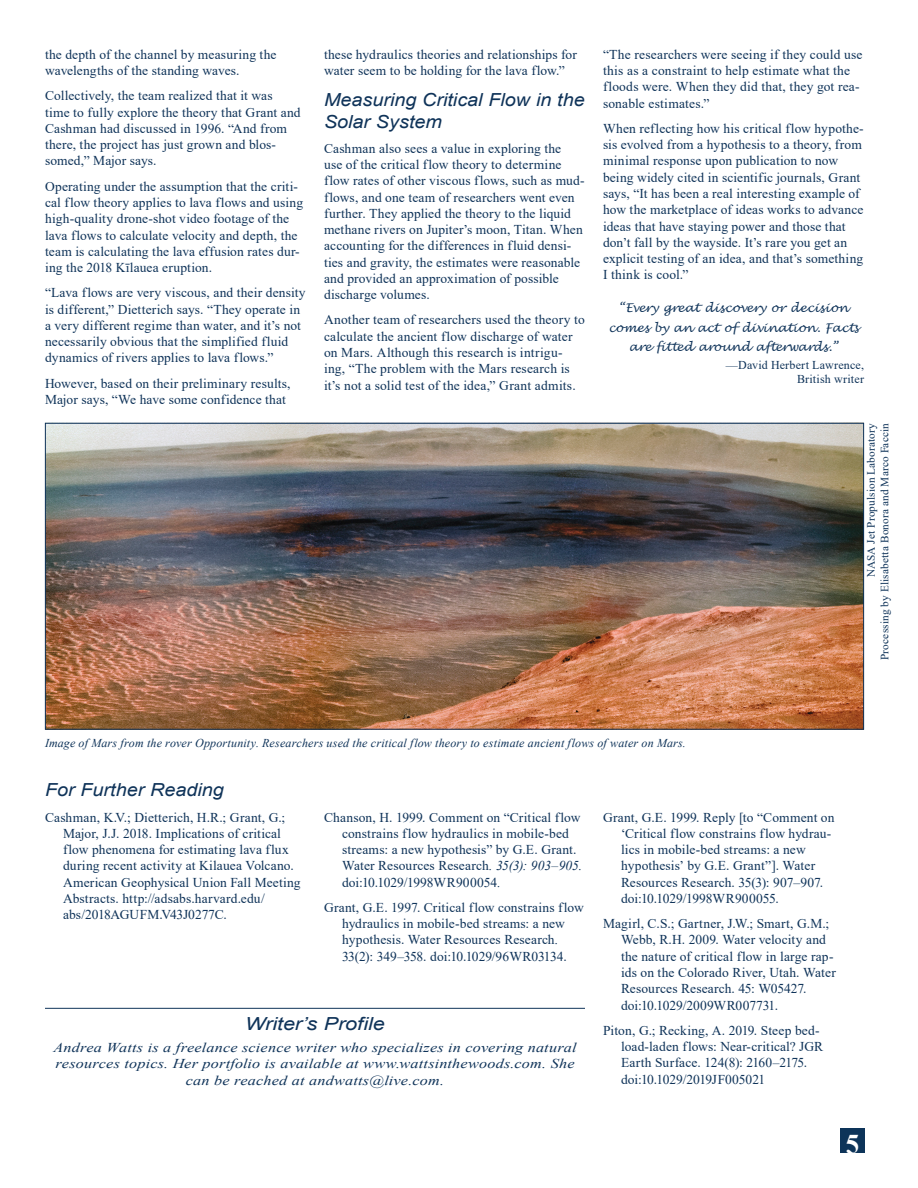
<style>
.page{position:relative;width:918px;height:1188px;background:#fff}
.page>*{position:absolute;margin:0;border:0;box-sizing:border-box;transform-origin:0 0}
.t1{font:700 27px "Times New Roman";color:#fff}
.Hed_1{font:italic 18px/21.8px "Arial";color:#0f3359;scale:1.1 1}
.Hed1_not_in_TOC{font:italic 18px "Arial";color:#0f3359;scale:1.1 1}
.writer_title{font:italic 18px "Arial";letter-spacing:-.005em;color:#0f3359;scale:1.2 1}
.body{font:13.5px/16.2px "Times New Roman";letter-spacing:.01em;color:#0f3359}
.references{font:13.5px/16.2px "Times New Roman";letter-spacing:.005em;color:#0f3359}
.Writer_Body{font:italic 13.5px/16.2px "Times New Roman";letter-spacing:.01em;color:#0f3359;text-align:center;scale:1.2 1}
.t2{font:italic 12px "Times New Roman";letter-spacing:.015em;color:#0f3359}
.quotation{font:italic 12px/19.5px "Lucida Handwriting";letter-spacing:.01em;color:#0f3359;text-align:center}
.quote_credit{font:12px/14.4px "Times New Roman";letter-spacing:.015em;color:#0f3359;text-align:right}
.t3{font:11.25px/13.5px "Times New Roman";letter-spacing:.015em;color:#0f3359;text-align:right}
.s1{font-style:italic}
</style>
<div class="page">
<div style="left:840px;top:1129px;width:25px;height:24px;background:#0d3459"></div>
<hr style="left:45px;top:1008px;width:540px;height:1px;background:#0f3359">
<img style="left:47px;top:425px;width:815px;height:303px">
<p class="body" style="left:45px;top:46px;width:233px">the depth of the channel by measuring the wavelengths of the standing waves.</p>
<p class="body" style="left:45px;top:87px;width:257px">Collectively, the team realized that it was time to fully explore the theory that Grant and Cashman had discussed in 1996. “And from there, the project has just grown and blos&shy;somed,” Major says.</p>
<p class="body" style="left:45px;top:178px;width:260px">Operating under the assumption that the criti&shy;cal flow theory applies to lava flows and using high-quality drone-shot video footage of the lava flows to calculate velocity and depth, the team is calculating the lava effusion rates dur&shy;ing the 2018 Kīlauea eruption.</p>
<p class="body" style="left:45px;top:284px;width:262px">“Lava flows are very viscous, and their density is different,” Dietterich says. “They operate in a very different regime than water, and it’s not necessarily obvious that the simplified fluid dynamics of rivers applies to lava flows.”</p>
<p class="body" style="left:45px;top:375px;width:247px">However, based on their preliminary results,<br>Major says, “We have some confidence that</p>
<p class="body" style="left:324px;top:46px;width:254px">these hydraulics theories and relationships for water seem to be holding for the lava flow.”</p>
<p class="Hed_1" style="left:324px;top:89px;width:239px">Measuring Critical Flow in the<br>Solar System</p>
<p class="body" style="left:324px;top:140px;width:262px">Cashman also sees a value in exploring the<br>use of the critical flow theory to determine flow rates of other viscous flows, such as mud&shy;flows, and one team of researchers went even further. They applied the theory to the liquid methane rivers on Jupiter’s moon, Titan. When accounting for the differences in fluid densi&shy;ties and gravity, the estimates were reasonable and provided an approximation of possible discharge volumes.</p>
<p class="body" style="left:324px;top:311px;width:263px">Another team of researchers used the theory to calculate the ancient flow discharge of water on Mars. Although this research is intrigu&shy;ing, “The problem with the Mars research is it’s not a solid test of the idea,” Grant admits.</p>
<p class="body" style="left:603px;top:46px;width:261px">“The researchers were seeing if they could use this as a constraint to help estimate what the floods were. When they did that, they got rea&shy;sonable estimates.”</p>
<p class="body" style="left:603px;top:120px;width:262px">When reflecting how his critical flow hypothe&shy;sis evolved from a hypothesis to a theory, from minimal response upon publication to now being widely cited in scientific journals, Grant says, “It has been a real interesting example of how the marketplace of ideas works to advance ideas that have staying power and those that don’t fall by the wayside. It’s rare you get an explicit testing of an idea, and that’s something I think is cool.”</p>
<p class="quotation" style="left:608px;top:299px;width:252px">“Every great discovery or decision comes by an act of divination. Facts are fitted around afterwards.”</p>
<p class="quote_credit" style="left:726px;top:357px;width:140px">—David Herbert Lawrence,<br>British writer</p>
<p class="t3" style="left:864px;top:660px;width:239px;rotate:-90deg">NASA Jet Propulsion Laboratory<br>Processing by Elisabetta Bonora and Marco Faccin</p>
<p class="t2" style="left:45px;top:735px;width:642px">Image of Mars from the rover Opportunity. Researchers used the critical flow theory to estimate ancient flows of water on Mars.</p>
<p class="Hed1_not_in_TOC" style="left:45px;top:778px;width:164px">For Further Reading</p>
<p class="references" style="left:63px;top:809px;width:239px;text-indent:-18px">Cashman, K.V.; Dietterich, H.R.; Grant, G.; Major, J.J. 2018. Implications of critical flow phenomena for estimating lava flux during recent activity at Kilauea Volcano.<br>American Geophysical Union Fall Meeting Abstracts. http://adsabs.harvard.edu/ abs/2018AGUFM.V43J0277C.</p>
<p class="references" style="left:342px;top:809px;width:242px;text-indent:-18px">Chanson, H. 1999. Comment on “Critical flow constrains flow hydraulics in mobile‐bed streams: a new hypothesis” by G.E. Grant.<br>Water Resources Research<span class="s1">. 35(3): 903–905. </span>doi:10.1029/1998WR900054<span class="s1">.</span></p>
<p class="references" style="left:324px;top:899px;width:261px;text-align:center">Grant, G.E. 1997. Critical flow constrains flow hydraulics in mobile‐bed streams: a new hypothesis. Water Resources Research<span class="s1">.<br></span>33(2): 349–358. doi:10.1029/96WR03134.</p>
<p class="writer_title" style="left:245px;top:1012px;width:118px">Writer’s Profile</p>
<p class="Writer_Body" style="left:53px;top:1039px;width:437px">Andrea Watts is a freelance science writer who specializes in covering natural resources topics. Her portfolio is available at www.wattsinthewoods.com. She can be reached at andwatts@live.com.</p>
<p class="references" style="left:621px;top:809px;width:215px;text-indent:-18px">Grant, G.E. 1999. Reply [to “Comment on ‘Critical flow constrains flow hydrau&shy;lics in mobile‐bed streams: a new hypothesis’ by G.E. Grant”]. Water Resources Research. 35(3): 907–907. doi:10.1029/1998WR900055.</p>
<p class="references" style="left:621px;top:915px;width:216px;text-indent:-18px">Magirl, C.S.; Gartner, J.W.; Smart, G.M.; Webb, R.H. 2009. Water velocity and the nature of critical flow in large rap&shy;ids on the Colorado River, Utah. Water Resources Research. 45: W05427. doi:10.1029/2009WR007731.</p>
<p class="references" style="left:621px;top:1022px;width:204px;text-indent:-18px">Piton, G.; Recking, A. 2019. Steep bed&shy;load-laden flows: Near-critical? JGR Earth Surface. 124(8): 2160–2175. doi:10.1029/2019JF005021</p>
<h1 class="t1" style="left:846px;top:1124px;width:15px">5</h1>
</div>
